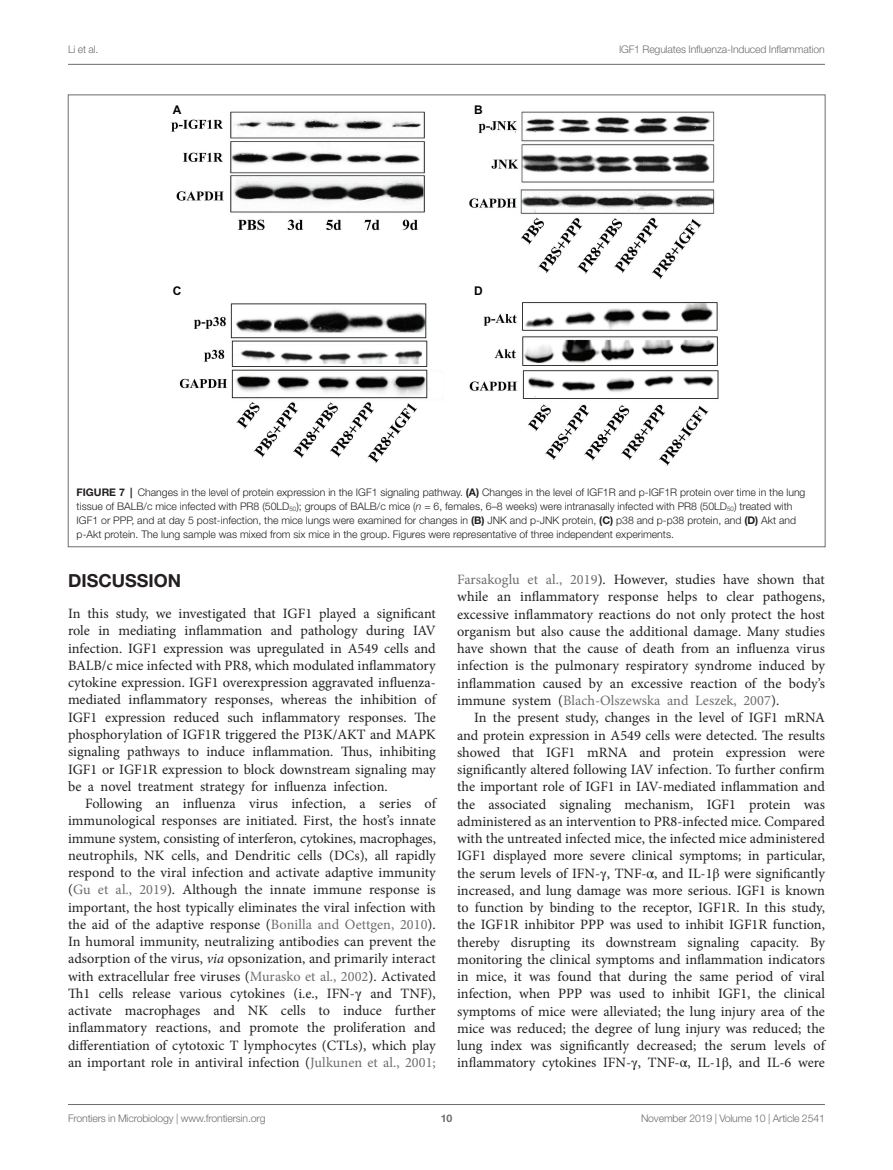
<style>
.page{position:relative;width:893px;height:1170px;background:#fff}
.page>*{position:absolute;margin:0;border:0;box-sizing:border-box;transform-origin:0 0}
.HEAD_1{font:700 18px "Helvetica Neue LT Std";color:#231f20}
.TEXT{font:14.25px/17.2px "Minion Pro";color:#231f20;text-align:justify}
.TEXT_FLUSH{font:14.25px/17.2px "Minion Pro";color:#231f20;text-align:justify}
.t1{font:700 12px "Arial";color:#040503}
.FIG_LEG{font:300 10.5px/14.2px "Helvetica Neue LT Std";color:#231f20}
.t2{font:300 10.5px "Helvetica Neue LT Std";letter-spacing:-.015em;color:#6c6d70}
.t3{font:700 10.5px "Helvetica Neue LT Std";color:#6c6d70}
.s1{font-weight:700}
.s2{font-style:italic}
.s3{color:#6c6d70}
.s4{font-family:"STIX General"}
</style>
<div class="page">
<hr style="left:68px;top:64px;width:757px;height:1px;background:#6c6d70">
<hr style="left:68px;top:1104px;width:757px;height:1px;background:#6c6d70">
<img style="left:171px;top:111px;width:548px;height:355px">
<p class="t2" style="left:68px;top:42px;width:32px">Li et al.</p>
<p class="t2" style="left:619px;top:42px;width:207px">IGF1 Regulates Influenza-Induced Inflammation</p>
<p class="t1" style="left:173px;top:101px;width:10px">A</p>
<p class="t1" style="left:474px;top:101px;width:10px">B</p>
<p class="t1" style="left:173px;top:282px;width:10px">C</p>
<p class="t1" style="left:474px;top:282px;width:10px">D</p>
<p class="FIG_LEG" style="left:77px;top:484px;width:730px"><span class="s1">FIGURE 7 |</span> Changes in the level of protein expression in the IGF1 signaling pathway. <span class="s1">(A)</span> Changes in the level of IGF1R and p-IGF1R protein over time in the lung tissue of BALB/c mice infected with PR8 (50LD<sub>50</sub>); groups of BALB/c mice (<span class="s2">n</span> = 6, females, 6–8 weeks) were intranasally infected with PR8 (50LD<sub>50</sub>) treated with IGF1 or PPP, and at day 5 post-infection, the mice lungs were examined for changes in <span class="s1">(B)</span> JNK and p-JNK protein, <span class="s1">(C)</span> p38 and p-p38 protein, and <span class="s1">(D)</span> Akt and p-Akt protein. The lung sample was mixed from six mice in the group. Figures were representative of three independent experiments.</p>
<p class="HEAD_1" style="left:68px;top:569px;width:115px">DISCUSSION</p>
<p class="TEXT_FLUSH" style="left:68px;top:605px;width:369px">In this study, we investigated that IGF1 played a significant role in mediating inflammation and pathology during IAV infection. IGF1 expression was upregulated in A549 cells and BALB/c mice infected with PR8, which modulated inflammatory cytokine expression. IGF1 overexpression aggravated influenza&shy;mediated inflammatory responses, whereas the inhibition of IGF1 expression reduced such inflammatory responses. The phosphorylation of IGF1R triggered the PI3K/AKT and MAPK signaling pathways to induce inflammation. Thus, inhibiting IGF1 or IGF1R expression to block downstream signaling may be a novel treatment strategy for influenza infection.</p>
<p class="TEXT" style="left:68px;top:794px;width:369px;text-indent:17px">Following an influenza virus infection, a series of immunological responses are initiated. First, the host’s innate immune system, consisting of interferon, cytokines, macrophages, neutrophils, NK cells, and Dendritic cells (DCs), all rapidly respond to the viral infection and activate adaptive immunity (<span class="s3">Gu et al., 2019</span>). Although the innate immune response is important, the host typically eliminates the viral infection with the aid of the adaptive response (<span class="s3">Bonilla and Oettgen, 2010</span>).<br>In humoral immunity, neutralizing antibodies can prevent the adsorption of the virus, <span class="s2">via</span> opsonization, and primarily interact with extracellular free viruses (<span class="s3">Murasko et al., 2002</span>). Activated Th1 cells release various cytokines (i.e., IFN-<span class="s4">γ</span> and TNF), activate macrophages and NK cells to induce further inflammatory reactions, and promote the proliferation and differentiation of cytotoxic T lymphocytes (CTLs), which play an important role in antiviral infection (<span class="s3">Julkunen et al., 2001;</span></p>
<p class="TEXT" style="left:457px;top:571px;width:369px"><span class="s3">Farsakoglu et al., 2019</span>). However, studies have shown that while an inflammatory response helps to clear pathogens, excessive inflammatory reactions do not only protect the host organism but also cause the additional damage. Many studies have shown that the cause of death from an influenza virus infection is the pulmonary respiratory syndrome induced by inflammation caused by an excessive reaction of the body’s immune system (<span class="s3">Blach-Olszewska and Leszek, 2007</span>).</p>
<p class="TEXT" style="left:457px;top:709px;width:369px;text-indent:17px">In the present study, changes in the level of IGF1 mRNA and protein expression in A549 cells were detected. The results showed that IGF1 mRNA and protein expression were significantly altered following IAV infection. To further confirm the important role of IGF1 in IAV-mediated inflammation and the associated signaling mechanism, IGF1 protein was administered as an intervention to PR8-infected mice. Compared with the untreated infected mice, the infected mice administered IGF1 displayed more severe clinical symptoms; in particular, the serum levels of IFN-<span class="s4">γ</span>, TNF-<span class="s4">α</span>, and IL-1<span class="s4">β</span> were significantly increased, and lung damage was more serious. IGF1 is known to function by binding to the receptor, IGF1R. In this study, the IGF1R inhibitor PPP was used to inhibit IGF1R function, thereby disrupting its downstream signaling capacity. By monitoring the clinical symptoms and inflammation indicators in mice, it was found that during the same period of viral infection, when PPP was used to inhibit IGF1, the clinical symptoms of mice were alleviated; the lung injury area of the mice was reduced; the degree of lung injury was reduced; the lung index was significantly decreased; the serum levels of inflammatory cytokines IFN-<span class="s4">γ</span>, TNF-<span class="s4">α</span>, IL-1<span class="s4">β</span>, and IL-6 were</p>
<p class="t2" style="left:68px;top:1111px;width:199px">Frontiers in Microbiology | www.frontiersin.org</p>
<p class="t3" style="left:441px;top:1111px;width:13px">10</p>
<p class="t2" style="left:641px;top:1111px;width:185px">November 2019 | Volume 10 | Article 2541</p>
</div>
